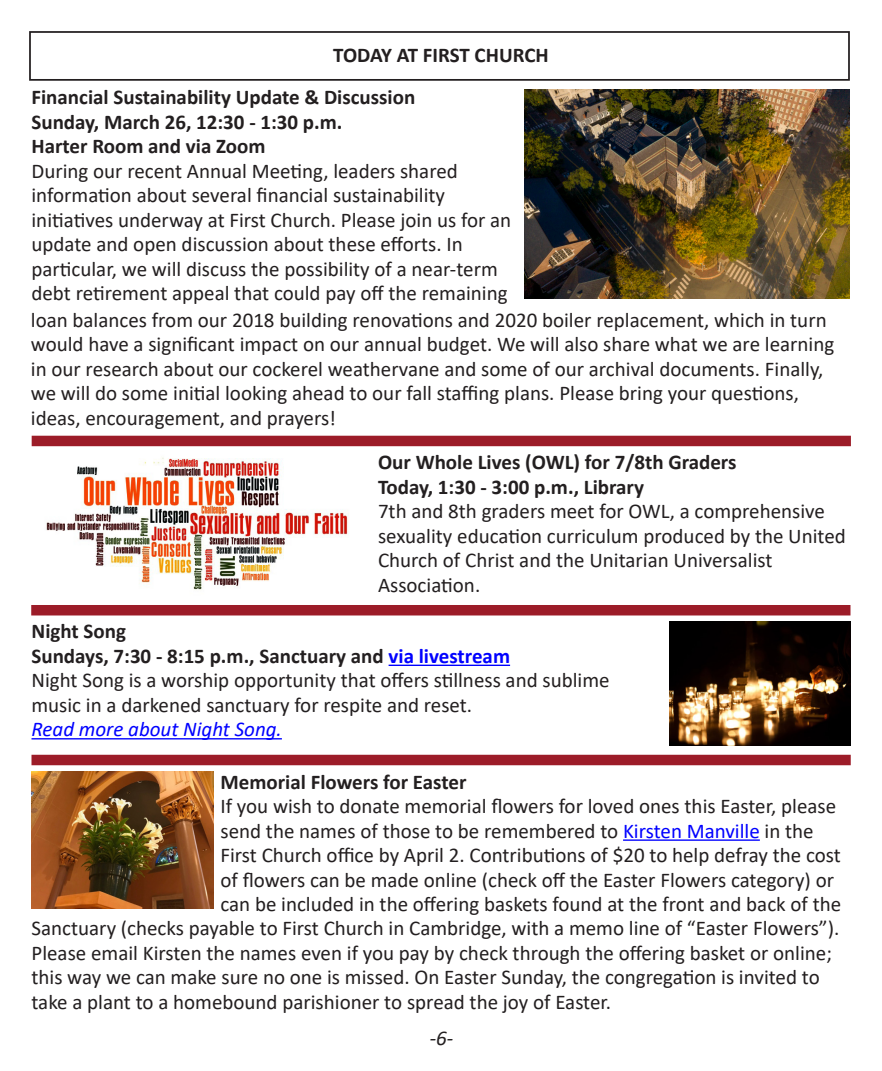
<style>
.page{position:relative;width:882px;height:1071px;background:#fff}
.page>*{position:absolute;margin:0;border:0;box-sizing:border-box;transform-origin:0 0}
.Paragraph_Style_1{font:21px/24.5px "Calibri";color:#231f20}
.Paragraph_Style_1-2{font:700 21px "Calibri";color:#231f20}
.Paragraph_Style_1-3{font:italic 21px "Calibri";color:#00f}
.Paragraph_Style_1-4{font:italic 21px "Calibri";color:#231f20}
.s1{color:#00f}
</style>
<div class="page">
<div style="left:29px;top:31px;width:821px;height:50px;border:2px solid #231f20"></div>
<div style="left:32px;top:436px;width:819px;height:10px;background:#9c1c28"></div>
<hr style="left:389px;top:665px;width:121px;height:1px;background:#00f">
<hr style="left:32px;top:738px;width:250px;height:1px;background:#00f">
<img style="left:669px;top:621px;width:181px;height:125px">
<div style="left:31px;top:605px;width:819px;height:10px;background:#9c1c28"></div>
<div style="left:32px;top:755px;width:819px;height:10px;background:#9c1c28"></div>
<img style="left:525px;top:90px;width:324px;height:209px">
<img style="left:46px;top:457px;width:303px;height:133px">
<hr style="left:623px;top:839px;width:137px;height:2px;background:#00f">
<img style="left:31px;top:771px;width:182px;height:137px">
<p class="Paragraph_Style_1-2" style="left:333px;top:40px;width:217px">TODAY AT FIRST CHURCH</p>
<p class="Paragraph_Style_1-2" style="left:32px;top:82px;width:385px">Financial Sustainability Update &amp; Discussion</p>
<p class="Paragraph_Style_1-2" style="left:32px;top:107px;width:313px">Sunday, March 26, 12:30 - 1:30 p.m.</p>
<p class="Paragraph_Style_1-2" style="left:32px;top:131px;width:236px">Harter Room and via Zoom</p>
<p class="Paragraph_Style_1" style="left:32px;top:158px;width:428px">During our recent Annual Meeting, leaders shared</p>
<p class="Paragraph_Style_1" style="left:32px;top:182px;width:415px">information about several financial sustainability</p>
<p class="Paragraph_Style_1" style="left:32px;top:207px;width:481px">initiatives underway at First Church. Please join us for an update and open discussion about these efforts. In</p>
<p class="Paragraph_Style_1" style="left:32px;top:256px;width:478px">particular, we will discuss the possibility of a near-term debt retirement appeal that could pay off the remaining</p>
<p class="Paragraph_Style_1" style="left:31px;top:307px;width:805px">loan balances from our 2018 building renovations and 2020 boiler replacement, which in turn would have a significant impact on our annual budget. We will also share what we are learning in our research about our cockerel weathervane and some of our archival documents. Finally, we will do some initial looking ahead to our fall staffing plans. Please bring your questions, ideas, encouragement, and prayers!</p>
<p class="Paragraph_Style_1-2" style="left:378px;top:447px;width:360px">Our Whole Lives (OWL) for 7/8th Graders</p>
<p class="Paragraph_Style_1-2" style="left:378px;top:472px;width:268px">Today, 1:30 - 3:00 p.m., Library</p>
<p class="Paragraph_Style_1" style="left:378px;top:498px;width:469px">7th and 8th graders meet for OWL, a comprehensive sexuality education curriculum produced by the United<br>Church of Christ and the Unitarian Universalist</p>
<p class="Paragraph_Style_1" style="left:378px;top:572px;width:104px">Association.</p>
<p class="Paragraph_Style_1-2" style="left:32px;top:617px;width:96px">Night Song</p>
<p class="Paragraph_Style_1-2" style="left:32px;top:641px;width:480px">Sundays, 7:30 - 8:15 p.m., Sanctuary and <span class="s1">via livestream</span></p>
<p class="Paragraph_Style_1" style="left:32px;top:668px;width:580px">Night Song is a worship opportunity that offers stillness and sublime</p>
<p class="Paragraph_Style_1" style="left:32px;top:692px;width:442px">music in a darkened sanctuary for respite and reset.</p>
<p class="Paragraph_Style_1-3" style="left:32px;top:715px;width:252px">Read more about Night Song.</p>
<p class="Paragraph_Style_1-2" style="left:220px;top:767px;width:247px">Memorial Flowers for Easter</p>
<p class="Paragraph_Style_1" style="left:220px;top:794px;width:617px">If you wish to donate memorial flowers for loved ones this Easter, please</p>
<p class="Paragraph_Style_1" style="left:220px;top:818px;width:595px">send the names of those to be remembered to <span class="s1">Kirsten Manville</span> in the</p>
<p class="Paragraph_Style_1" style="left:220px;top:843px;width:622px">First Church office by April 2. Contributions of $20 to help defray the cost</p>
<p class="Paragraph_Style_1" style="left:220px;top:867px;width:615px">of flowers can be made online (check off the Easter Flowers category) or</p>
<p class="Paragraph_Style_1" style="left:220px;top:892px;width:622px">can be included in the offering baskets found at the front and back of the</p>
<p class="Paragraph_Style_1" style="left:32px;top:916px;width:809px">Sanctuary (checks payable to First Church in Cambridge, with a memo line of “Easter Flowers”).</p>
<p class="Paragraph_Style_1" style="left:32px;top:940px;width:802px">Please email Kirsten the names even if you pay by check through the offering basket or online;</p>
<p class="Paragraph_Style_1" style="left:32px;top:965px;width:790px">this way we can make sure no one is missed. On Easter Sunday, the congregation is invited to</p>
<p class="Paragraph_Style_1" style="left:32px;top:989px;width:581px">take a plant to a homebound parishioner to spread the joy of Easter.</p>
<p class="Paragraph_Style_1-4" style="left:430px;top:1024px;width:25px">-6-</p>
</div>
